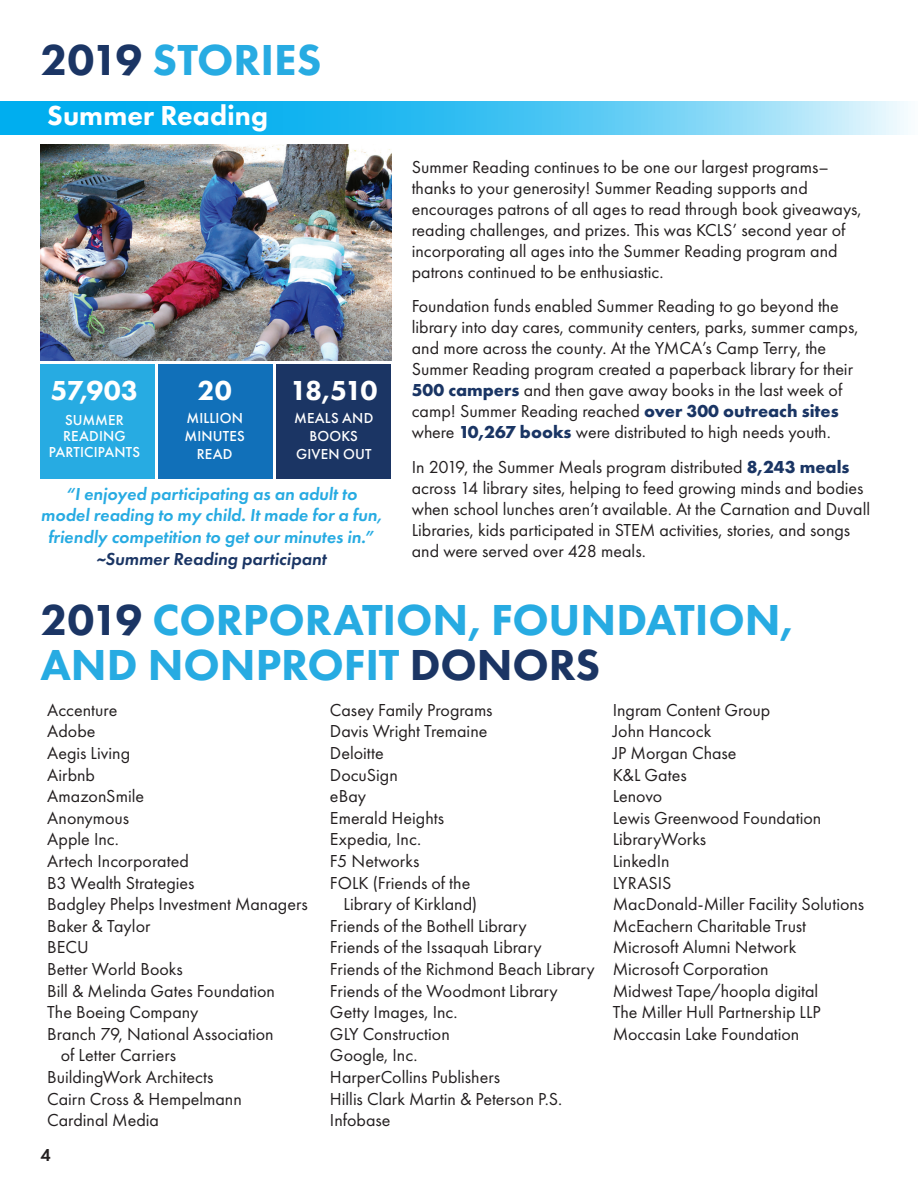
<style>
.page{position:relative;width:918px;height:1188px;background:#fff}
.page>*{position:absolute;margin:0;border:0;box-sizing:border-box;transform-origin:0 0}
.t1{font:800 45px/45px "Futura PT";letter-spacing:-.005em;color:#27abe2}
.t2{font:800 28.5px "Futura PT";color:#fff}
.t3{font:18px/21.6px "Futura PT";color:#231f20}
.t4{font:italic 600 18px/21.6px "Futura PT";color:#27abe2;text-align:center}
.t5{font:italic 600 18px "Futura PT";letter-spacing:.005em;color:#1a3564}
.t6{font:600 18px "Futura PT";color:#231f20}
.t7{font:500 15px/18px "Futura PT";letter-spacing:.01em;color:#fff;text-align:center}
.s1{color:#1b3564}
.s2{font-weight:700;color:#1a3564}
</style>
<div class="page">
<hr style="left:917px;top:398px;width:1px;height:34px;background:#1170b9">
<svg style="left:0;top:101px;width:908px;height:34px;background:#48c4f3"></svg>
<img style="left:40px;top:145px;width:352px;height:216px">
<div style="left:276px;top:364px;width:115px;height:115px;background:#1b3564"></div>
<div style="left:158px;top:364px;width:115px;height:115px;background:#1170b9"></div>
<div style="left:40px;top:364px;width:115px;height:115px;background:#27abe2"></div>
<h1 class="t1" style="left:40px;top:37px;width:283px"><span class="s1">2019</span> STORIES</h1>
<h2 class="t2" style="left:47px;top:97px;width:222px">Summer Reading</h2>
<p class="t3" style="left:412px;top:156px;width:451px;line-height:21px">Summer Reading continues to be one our largest programs– thanks to your generosity! Summer Reading supports and encourages patrons of all ages to read through book giveaways, reading challenges, and prizes. This was KCLS’ second year of incorporating all ages into the Summer Reading program and patrons continued to be enthusiastic.</p>
<p class="t3" style="left:412px;top:296px;width:448px;line-height:21px">Foundation funds enabled Summer Reading to go beyond the library into day cares, community centers, parks, summer camps, and more across the county. At the YMCA’s Camp Terry, the Summer Reading program created a paperback library for their <span class="s2">500 campers</span> and then gave away books in the last week of camp! Summer Reading reached <span class="s2">over 300 outreach sites </span>where <span class="s2">10,267 books</span> were distributed to high needs youth.</p>
<p class="t3" style="left:412px;top:456px;width:460px;line-height:21px">In 2019, the Summer Meals program distributed <span class="s2">8,243 meals </span>across 14 library sites, helping to feed growing minds and bodies when school lunches aren’t available. At the Carnation and Duvall Libraries, kids participated in STEM activities, stories, and songs and were served over 428 meals.</p>
<h2 class="t2" style="left:51px;top:372px;width:89px">57,903</h2>
<h2 class="t2" style="left:198px;top:372px;width:36px">20</h2>
<h2 class="t2" style="left:290px;top:372px;width:89px">18,510</h2>
<p class="t7" style="left:49px;top:413px;width:93px;line-height:15.8px">SUMMER<br>READING<br>PARTICIPANTS</p>
<p class="t7" style="left:185px;top:409px;width:62px">MILLION<br>MINUTES<br>READ</p>
<p class="t7" style="left:294px;top:409px;width:81px">MEALS AND<br>BOOKS<br>GIVEN OUT</p>
<p class="t4" style="left:41px;top:483px;width:343px">“I enjoyed participating as an adult to model reading to my child. It made for a fun, friendly competition to get our minutes in.”</p>
<p class="t5" style="left:96px;top:547px;width:232px">~Summer Reading participant</p>
<h1 class="t1" style="left:40px;top:597px;width:754px"><span class="s1">2019</span> CORPORATION, FOUNDATION,<br>AND NONPROFIT <span class="s1">DONORS</span></h1>
<p class="t3" style="left:47px;top:699px;width:72px">Accenture</p>
<p class="t3" style="left:47px;top:721px;width:50px">Adobe</p>
<p class="t3" style="left:47px;top:742px;width:84px">Aegis Living</p>
<p class="t3" style="left:47px;top:764px;width:49px">Airbnb</p>
<p class="t3" style="left:47px;top:785px;width:98px">AmazonSmile</p>
<p class="t3" style="left:47px;top:807px;width:83px">Anonymous</p>
<p class="t3" style="left:47px;top:829px;width:73px">Apple Inc.</p>
<p class="t3" style="left:47px;top:850px;width:143px">Artech Incorporated</p>
<p class="t3" style="left:47px;top:872px;width:149px">B3 Wealth Strategies</p>
<p class="t3" style="left:47px;top:893px;width:262px">Badgley Phelps Investment Managers</p>
<p class="t3" style="left:47px;top:915px;width:105px">Baker &amp; Taylor</p>
<p class="t3" style="left:47px;top:937px;width:43px">BECU</p>
<p class="t3" style="left:47px;top:958px;width:137px">Better World Books</p>
<p class="t3" style="left:47px;top:980px;width:229px">Bill &amp; Melinda Gates Foundation</p>
<p class="t3" style="left:47px;top:1001px;width:153px">The Boeing Company</p>
<p class="t3" style="left:47px;top:1023px;width:228px">Branch 79, National Association</p>
<p class="t3" style="left:61px;top:1045px;width:117px">of Letter Carriers</p>
<p class="t3" style="left:47px;top:1066px;width:168px">BuildingWork Architects</p>
<p class="t3" style="left:47px;top:1088px;width:196px">Cairn Cross &amp; Hempelmann</p>
<p class="t3" style="left:47px;top:1109px;width:113px">Cardinal Media</p>
<p class="t6" style="left:40px;top:1144px;width:12px">4</p>
<p class="t3" style="left:330px;top:699px;width:164px">Casey Family Programs<br>Davis Wright Tremaine<br>Deloitte<br>DocuSign<br>eBay<br>Emerald Heights<br>Expedia, Inc.<br>F5 Networks<br>FOLK (Friends of the</p>
<p class="t3" style="left:330px;top:893px;width:266px;text-indent:14px">Library of Kirkland)<br>Friends of the Bothell Library<br>Friends of the Issaquah Library<br>Friends of the Richmond Beach Library<br>Friends of the Woodmont Library<br>Getty Images, Inc.<br>GLY Construction<br>Google, Inc.<br>HarperCollins Publishers<br>Hillis Clark Martin &amp; Peterson P.S.<br>Infobase</p>
<p class="t3" style="left:613px;top:699px;width:253px">Ingram Content Group<br>John Hancock<br>JP Morgan Chase<br>K&amp;L Gates<br>Lenovo<br>Lewis Greenwood Foundation<br>LibraryWorks<br>LinkedIn<br>LYRASIS<br>MacDonald-Miller Facility Solutions<br>McEachern Charitable Trust<br>Microsoft Alumni Network<br>Microsoft Corporation<br>Midwest Tape/hoopla digital<br>The Miller Hull Partnership LLP<br>Moccasin Lake Foundation</p>
</div>
